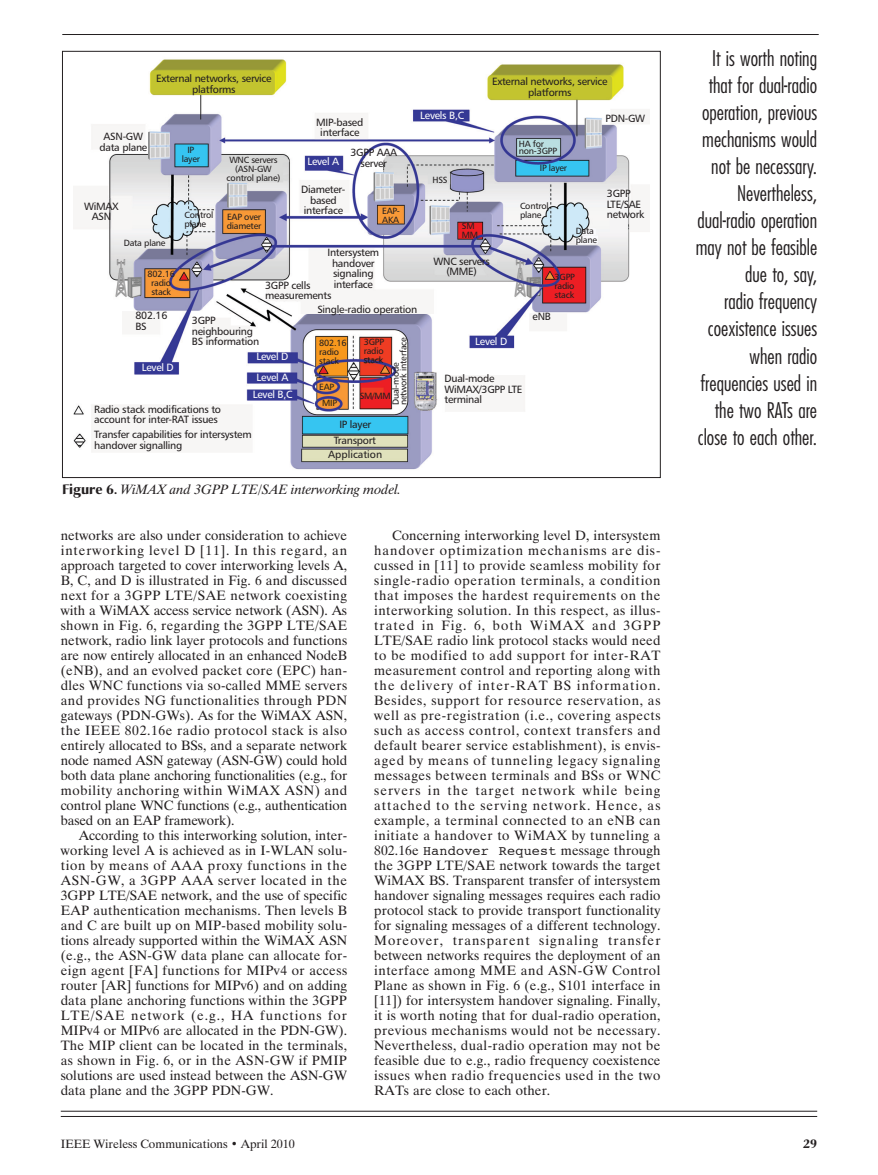
<style>
.page{position:relative;width:878px;height:1175px;background:#fff}
.page>*{position:absolute;margin:0;border:0;box-sizing:border-box;transform-origin:0 0}
.t1{font:300 condensed 21px/27px "Futura";color:#231f20;text-align:right}
.t2{font:13.5px/15px "Dutch 801 BT";color:#231f20;text-align:justify}
.t3{font:italic 13.5px "Dutch 801 BT";color:#231f20}
.t4{font:12px "Dutch 801 BT";color:#231f20}
.t5{font:700 12px "Christiana";color:#231f20}
.t6{font:10.5px/10.5px "Humanist 777 BT Roman B";letter-spacing:-.025em;color:#231f20;text-align:center}
.t7{font:10.5px/20.5px "Humanist 777 BT Roman B";letter-spacing:-.025em;color:#fff}
.t8{font:10.5px "Humanist 777 BT Roman B";color:#231f20}
.t9{font:9px/9px "Humanist 777 BT Roman B";letter-spacing:-.025em;color:#231f20}
.s1{font-family:"Christiana";font-weight:700;font-style:normal}
.s2{font-family:"Courier"}
</style>
<div class="page">
<hr style="left:62px;top:34px;width:756px;height:1px;background:#231f20">
<hr style="left:61px;top:1116px;width:756px;height:1px;background:#231f20">
<hr style="left:61px;top:1110px;width:756px;height:1px;background:#231f20">
<img style="left:73px;top:59px;width:576px;height:411px">
<p class="t6" style="left:99px;top:132px;width:49px">ASN-GW data plane</p>
<p class="t6" style="left:156px;top:74px;width:117px">External networks, service platforms</p>
<p class="t6" style="left:492px;top:77px;width:117px">External networks, service platforms</p>
<p class="t9" style="left:182px;top:146px;width:20px;text-align:center">IP layer</p>
<p class="t9" style="left:227px;top:156px;width:55px;text-align:center">WNC servers (ASN-GW control plane)</p>
<p class="t6" style="left:316px;top:118px;width:48px">MIP-based interface</p>
<p class="t7" style="left:307px;top:152px;width:33px">Level A</p>
<p class="t6" style="left:350px;top:148px;width:48px">3GPP AAA server</p>
<p class="t7" style="left:420px;top:106px;width:45px">Levels B,C</p>
<p class="t9" style="left:432px;top:176px;width:17px">HSS</p>
<p class="t9" style="left:518px;top:140px;width:40px;line-height:7.5px">HA for non-3GPP</p>
<p class="t9" style="left:540px;top:164px;width:29px">IP layer</p>
<p class="t6" style="left:605px;top:114px;width:41px">PDN-GW</p>
<p class="t6" style="left:301px;top:185px;width:46px">Diameter&shy;based interface</p>
<p class="t6" style="left:84px;top:201px;width:36px">WiMAX<br>ASN</p>
<p class="t9" style="left:185px;top:211px;width:30px">Control plane</p>
<p class="t9" style="left:520px;top:202px;width:30px">Control plane</p>
<p class="t9" style="left:382px;top:207px;width:19px">EAP-<br>AKA</p>
<p class="t9" style="left:227px;top:212px;width:36px">EAP over diameter</p>
<p class="t9" style="left:462px;top:222px;width:18px">SM<br>MM</p>
<p class="t9" style="left:575px;top:227px;width:20px">Data</p>
<p class="t9" style="left:124px;top:239px;width:43px">Data plane</p>
<p class="t9" style="left:575px;top:236px;width:23px">plane</p>
<p class="t6" style="left:327px;top:248px;width:53px">Intersystem handover signaling interface</p>
<p class="t6" style="left:317px;top:304px;width:101px">Single-radio operation</p>
<p class="t6" style="left:433px;top:256px;width:58px">WNC servers (MME)</p>
<p class="t9" style="left:147px;top:270px;width:29px;text-align:center">802.16 radio stack</p>
<p class="t9" style="left:554px;top:273px;width:22px;text-align:justify">3GPP radio stack</p>
<p class="t6" style="left:265px;top:280px;width:68px;text-align:left">3GPP cells measurements</p>
<p class="t6" style="left:135px;top:311px;width:33px;text-align:left">802.16<br>BS</p>
<p class="t6" style="left:532px;top:312px;width:20px">eNB</p>
<p class="t6" style="left:192px;top:316px;width:69px;text-align:left">3GPP neighbouring<br>BS information</p>
<p class="t7" style="left:475px;top:332px;width:33px">Level D</p>
<p class="t9" style="left:392px;top:405px;width:69px;line-height:7.5px;rotate:-90deg">Dual-mode network interface</p>
<p class="t9" style="left:364px;top:338px;width:22px;text-align:justify">3GPP radio stack</p>
<p class="t9" style="left:360px;top:391px;width:33px">SM/MM</p>
<p class="t9" style="left:319px;top:339px;width:29px">802.16 radio stack</p>
<p class="t7" style="left:256px;top:347px;width:33px">Level D<br>Level A</p>
<p class="t7" style="left:142px;top:358px;width:33px">Level D</p>
<p class="t6" style="left:444px;top:374px;width:79px;text-align:left">Dual-mode<br>WiMAX/3GPP LTE terminal</p>
<p class="t9" style="left:319px;top:382px;width:17px">EAP</p>
<p class="t7" style="left:253px;top:385px;width:41px">Level B,C</p>
<p class="t9" style="left:322px;top:399px;width:16px">MIP</p>
<p class="t6" style="left:94px;top:404px;width:128px;text-align:left">Radio stack modifications to account for inter-RAT issues</p>
<p class="t6" style="left:94px;top:430px;width:159px;text-align:left">Transfer capabilities for intersystem handover signalling</p>
<p class="t6" style="left:334px;top:418px;width:44px;line-height:15.5px">IP layer<br>Transport</p>
<p class="t8" style="left:328px;top:450px;width:55px">Application</p>
<p class="t3" style="left:62px;top:484px;width:340px"><span class="s1">Figure 6.</span> WiMAX and 3GPP LTE/SAE interworking model.</p>
<p class="t6" style="left:607px;top:189px;width:39px;text-align:left">3GPP<br>LTE/SAE network</p>
<p class="t2" style="left:61px;top:529px;width:288px">networks are also under consideration to achieve interworking level D [11]. In this regard, an approach targeted to cover interworking levels A, B, C, and D is illustrated in Fig. 6 and discussed next for a 3GPP LTE/SAE network coexisting with a WiMAX access service network (ASN). As shown in Fig. 6, regarding the 3GPP LTE/SAE network, radio link layer protocols and functions are now entirely allocated in an enhanced NodeB (eNB), and an evolved packet core (EPC) han&shy;dles WNC functions via so-called MME servers and provides NG functionalities through PDN gateways (PDN-GWs). As for the WiMAX ASN, the IEEE 802.16e radio protocol stack is also entirely allocated to BSs, and a separate network node named ASN gateway (ASN-GW) could hold both data plane anchoring functionalities (e.g., for mobility anchoring within WiMAX ASN) and control plane WNC functions (e.g., authentication based on an EAP framework).</p>
<p class="t2" style="left:61px;top:829px;width:288px;text-indent:18px">According to this interworking solution, inter&shy;working level A is achieved as in I-WLAN solu&shy;tion by means of AAA proxy functions in the ASN-GW, a 3GPP AAA server located in the 3GPP LTE/SAE network, and the use of specific EAP authentication mechanisms. Then levels B and C are built up on MIP-based mobility solu&shy;tions already supported within the WiMAX ASN (e.g., the ASN-GW data plane can allocate for&shy;eign agent [FA] functions for MIPv4 or access router [AR] functions for MIPv6) and on adding data plane anchoring functions within the 3GPP LTE/SAE network (e.g., HA functions for MIPv4 or MIPv6 are allocated in the PDN-GW).<br>The MIP client can be located in the terminals, as shown in Fig. 6, or in the ASN-GW if PMIP solutions are used instead between the ASN-GW data plane and the 3GPP PDN-GW.</p>
<p class="t2" style="left:374px;top:529px;width:288px;text-indent:18px">Concerning interworking level D, intersystem handover optimization mechanisms are dis&shy;cussed in [11] to provide seamless mobility for single-radio operation terminals, a condition that imposes the hardest requirements on the interworking solution. In this respect, as illus&shy;trated in Fig. 6, both WiMAX and 3GPP LTE/SAE radio link protocol stacks would need to be modified to add support for inter-RAT measurement control and reporting along with the delivery of inter-RAT BS information.<br>Besides, support for resource reservation, as well as pre-registration (i.e., covering aspects such as access control, context transfers and default bearer service establishment), is envis&shy;aged by means of tunneling legacy signaling messages between terminals and BSs or WNC servers in the target network while being attached to the serving network. Hence, as example, a terminal connected to an eNB can initiate a handover to WiMAX by tunneling a 802.16e <span class="s2">Handover Request</span> message through the 3GPP LTE/SAE network towards the target WiMAX BS. Transparent transfer of intersystem handover signaling messages requires each radio protocol stack to provide transport functionality for signaling messages of a different technology.<br>Moreover, transparent signaling transfer between networks requires the deployment of an interface among MME and ASN-GW Control Plane as shown in Fig. 6 (e.g., S101 interface in [11]) for intersystem handover signaling. Finally, it is worth noting that for dual-radio operation, previous mechanisms would not be necessary.<br>Nevertheless, dual-radio operation may not be feasible due to e.g., radio frequency coexistence issues when radio frequencies used in the two RATs are close to each other.</p>
<p class="t1" style="left:695px;top:46px;width:123px">It is worth noting that for dual-radio operation, previous mechanisms would not be necessary.<br>Nevertheless, dual-radio operation may not be feasible due to, say,<br>radio frequency coexistence issues when radio frequencies used in the two RATs are close to each other.</p>
<p class="t4" style="left:61px;top:1139px;width:235px">IEEE Wireless Communications • April 2010</p>
<p class="t5" style="left:803px;top:1138px;width:15px">29</p>
</div>
